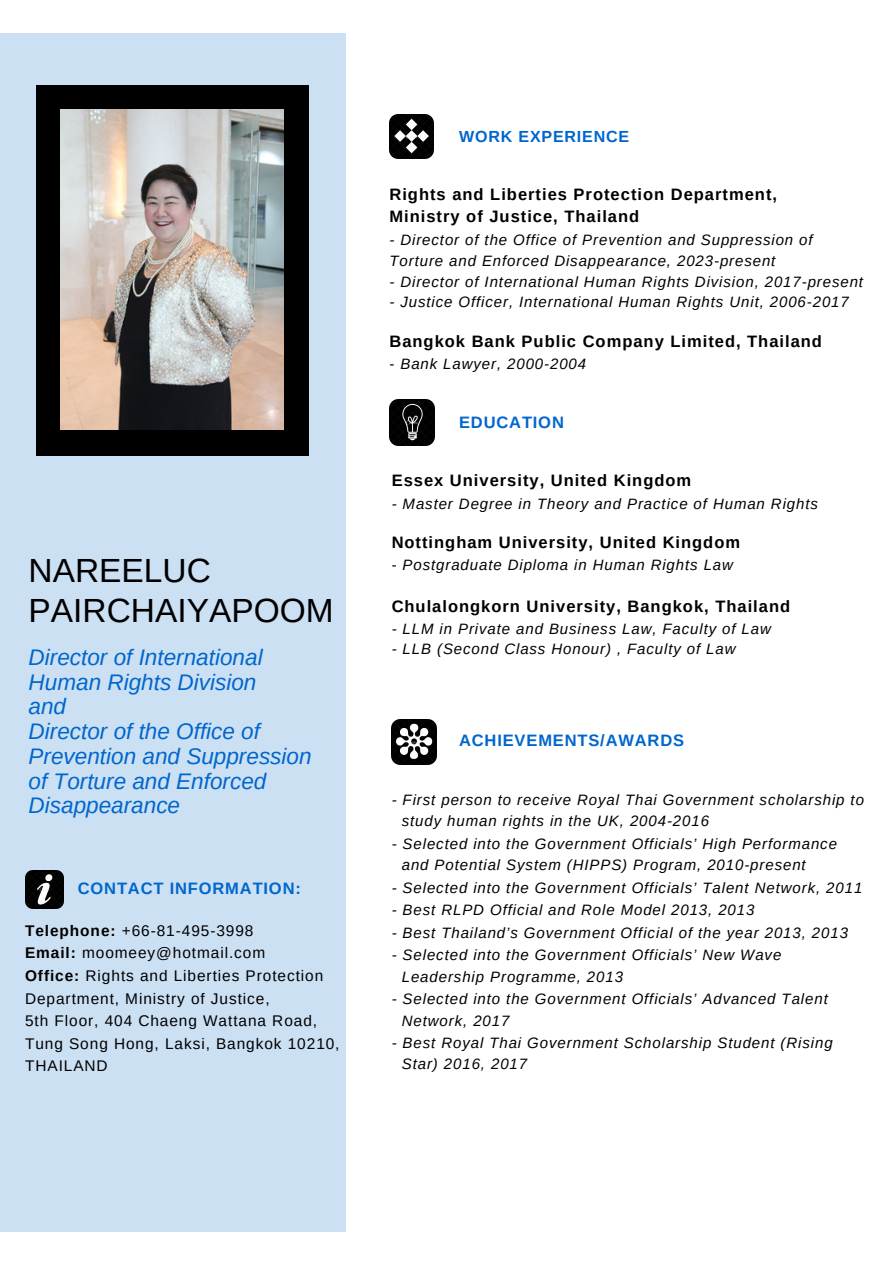
<style>
.page{position:relative;width:894px;height:1264px;background:#fff}
.page>*{position:absolute;margin:0;border:0;box-sizing:border-box;transform-origin:0 0}
.t1{font:33.45px "Arimo";color:#000}
.t2{font:italic 22.5px/24.8px "Arimo";color:#06c}
.t3{font:700 16.5px "Arimo";letter-spacing:.06em;color:#000}
.t4{font:700 16.5px "Arimo";letter-spacing:.05em;color:#06c}
.t5{font:700 16.05px "Arimo";letter-spacing:.05em;color:#06c}
.t6{font:15.45px/22.5px "Arimo";letter-spacing:.06em;color:#000}
.t7{font:italic 15px/20.9px "Arimo";letter-spacing:.06em;color:#000}
.s1{font-weight:700}
.s2{font-style:normal}
</style>
<div class="page">
<div style="left:0;top:34px;width:346px;height:1196px;background:#cce0f4"></div>
<img style="left:25px;top:870px;width:38px;height:38px">
<img style="left:389px;top:400px;width:45px;height:45px">
<img style="left:389px;top:115px;width:44px;height:44px">
<img style="left:391px;top:719px;width:45px;height:45px">
<div style="left:36px;top:85px;width:273px;height:266px;background:#000"></div>
<div style="left:36px;top:189px;width:273px;height:266px;background:#000"></div>
<img style="left:61px;top:110px;width:223px;height:319px">
<p class="t1" style="left:29px;top:552px;width:184px">NAREELUC</p>
<p class="t1" style="left:29px;top:591px;width:306px">PAIRCHAIYAPOOM</p>
<p class="t2" style="left:29px;top:644px;width:235px">Director of International<br>Human Rights Division</p>
<p class="t2" style="left:29px;top:694px;width:39px">and</p>
<p class="t2" style="left:29px;top:719px;width:284px">Director of the Office of<br>Prevention and Suppression of Torture and Enforced<br>Disappearance</p>
<p class="t4" style="left:78px;top:878px;width:224px">CONTACT INFORMATION:</p>
<p class="t6" style="left:25px;top:919px;width:230px"><span class="s1">Telephone:</span> +66-81-495-3998</p>
<p class="t6" style="left:25px;top:941px;width:242px"><span class="s1">Email:</span> moomeey@hotmail.com</p>
<p class="t6" style="left:25px;top:964px;width:300px"><span class="s1">Office:</span> Rights and Liberties Protection<br>Department, Ministry of Justice,</p>
<p class="t6" style="left:25px;top:1009px;width:293px">5th Floor, 404 Chaeng Wattana Road,</p>
<p class="t6" style="left:25px;top:1031px;width:316px">Tung Song Hong, Laksi, Bangkok 10210,<br>THAILAND</p>
<p class="t5" style="left:459px;top:127px;width:171px">WORK EXPERIENCE</p>
<p class="t3" style="left:389px;top:185px;width:389px">Rights and Liberties Protection Department,</p>
<p class="t3" style="left:389px;top:207px;width:251px">Ministry of Justice, Thailand</p>
<p class="t7" style="left:389px;top:229px;width:424px">- Director of the Office of Prevention and Suppression of<br>Torture and Enforced Disappearance, 2023-present</p>
<p class="t7" style="left:389px;top:271px;width:475px">- Director of International Human Rights Division, 2017-present</p>
<p class="t7" style="left:389px;top:292px;width:460px">- Justice Officer, International Human Rights Unit, 2006-2017</p>
<p class="t3" style="left:389px;top:332px;width:434px">Bangkok Bank Public Company Limited, Thailand</p>
<p class="t7" style="left:389px;top:353px;width:198px"><span class="s2">-</span> Bank Lawyer, 2000-2004</p>
<p class="t4" style="left:459px;top:413px;width:106px">EDUCATION</p>
<p class="t3" style="left:391px;top:471px;width:301px">Essex University, United Kingdom</p>
<p class="t7" style="left:391px;top:493px;width:427px">- Master Degree in Theory and Practice of Human Rights</p>
<p class="t3" style="left:391px;top:533px;width:350px">Nottingham University, United Kingdom</p>
<p class="t7" style="left:391px;top:554px;width:343px"><span class="s2">-</span> Postgraduate Diploma in Human Rights Law</p>
<p class="t3" style="left:391px;top:596px;width:400px">Chulalongkorn University, Bangkok, Thailand</p>
<p class="t7" style="left:391px;top:618px;width:381px">- LLM in Private and Business Law, Faculty of Law</p>
<p class="t7" style="left:391px;top:638px;width:345px">- LLB (Second Class Honour) , Faculty of Law</p>
<p class="t4" style="left:459px;top:731px;width:226px">ACHIEVEMENTS/AWARDS</p>
<p class="t7" style="left:391px;top:789px;width:473px">- First person to receive Royal Thai Government scholarship to</p>
<p class="t7" style="left:401px;top:810px;width:309px">study human rights in the UK, 2004-2016</p>
<p class="t7" style="left:391px;top:833px;width:447px">- Selected into the Government Officials’ High Performance</p>
<p class="t7" style="left:401px;top:854px;width:405px">and Potential System (HIPPS) Program, 2010-present</p>
<p class="t7" style="left:391px;top:877px;width:472px">- Selected into the Government Officials’ Talent Network, 2011</p>
<p class="t7" style="left:391px;top:899px;width:364px">- Best RLPD Official and Role Model 2013, 2013</p>
<p class="t7" style="left:391px;top:922px;width:458px">- Best Thailand’s Government Official of the year 2013, 2013</p>
<p class="t7" style="left:391px;top:944px;width:391px">- Selected into the Government Officials’ New Wave</p>
<p class="t7" style="left:401px;top:965px;width:223px">Leadership Programme, 2013</p>
<p class="t7" style="left:391px;top:988px;width:437px">- Selected into the Government Officials’ Advanced Talent</p>
<p class="t7" style="left:401px;top:1009px;width:109px">Network, 2017</p>
<p class="t7" style="left:391px;top:1032px;width:442px">- Best Royal Thai Government Scholarship Student (Rising</p>
<p class="t7" style="left:401px;top:1053px;width:127px">Star) 2016, 2017</p>
</div>
